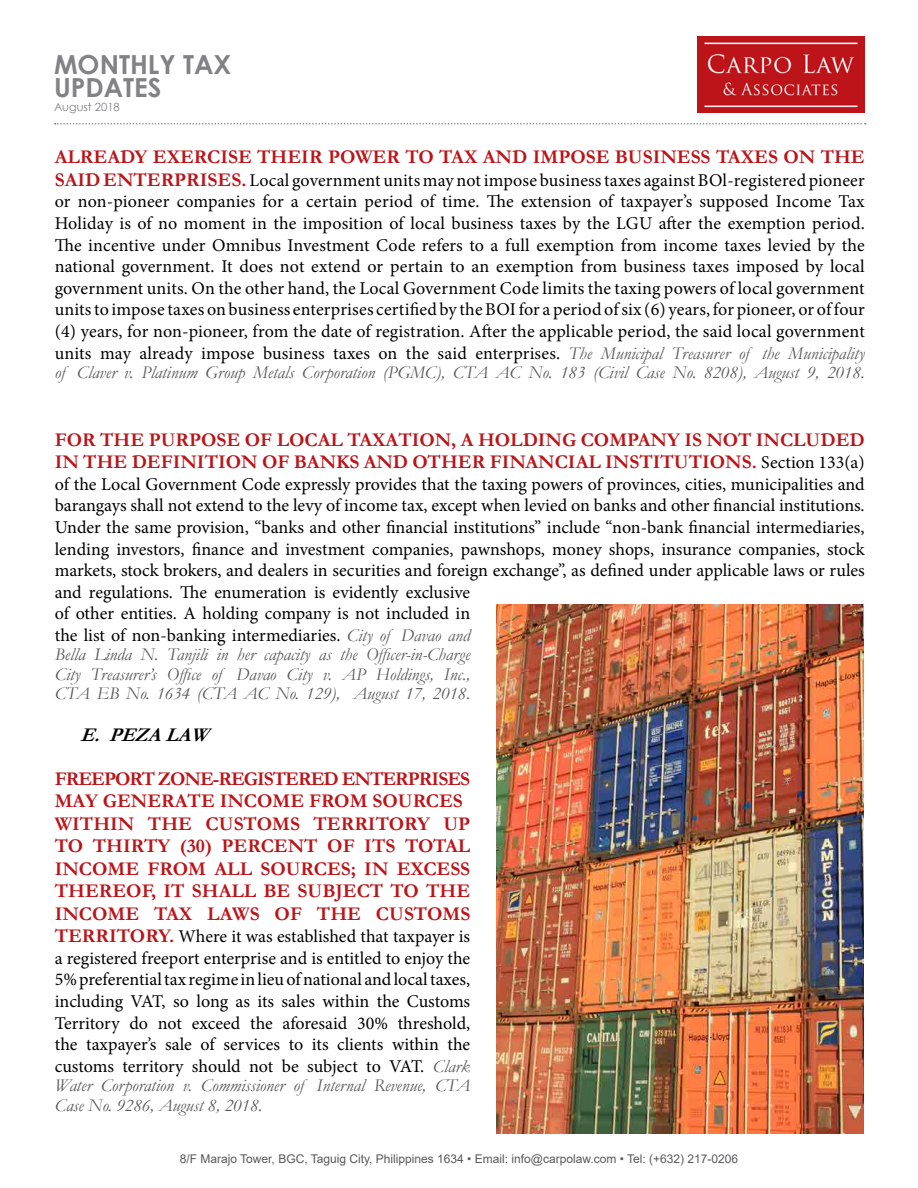
<style>
.page{position:relative;width:918px;height:1188px;background:#fff}
.page>*{position:absolute;margin:0;border:0;box-sizing:border-box;transform-origin:0 0}
.t1{font:700 26.25px/23.2px "Century Gothic";color:#808285}
.t2{font:700 19.5px/22.5px "Garamond";color:#bc1419}
.t3{font:italic 700 19.5px "Garamond";color:#000}
.t4{font:18px/21.6px "Minion Pro";color:#000;text-align:justify}
.t5{font:italic 18px/19.5px "Garamond";color:#58595b;text-align:justify}
.t6{font:12px "Arial";color:#58595b}
.t7{font:11.25px "Century Gothic";color:#808285}
.s1{font-family:"Garamond";font-weight:700;font-size:19.5px;color:#bc1419}
.s2{font-family:"Garamond";font-style:italic;color:#58595b}
.s3{font-family:"Minion Pro";font-weight:400;font-size:18px;color:#000}
</style>
<div class="page">
<img style="left:497px;top:605px;width:366px;height:529px">
<svg style="left:55px;top:123px;width:811px;height:2px"></svg>
<img style="left:697px;top:37px;width:168px;height:75px">
<h1 class="t1" style="left:54px;top:51px;width:179px">MONTHLY TAX<br>UPDATES</h1>
<p class="t7" style="left:54px;top:99px;width:67px">August 2018</p>
<p class="t2" style="left:55px;top:146px;width:812px">ALREADY EXERCISE THEIR POWER TO TAX AND IMPOSE BUSINESS TAXES ON THE</p>
<p class="t4" style="left:55px;top:169px;width:812px"><span class="s1">SAID ENTERPRISES.</span> Local government units may not impose business taxes against BOl-registered pioneer or non-pioneer companies for a certain period of time. The extension of taxpayer’s supposed Income Tax Holiday is of no moment in the imposition of local business taxes by the LGU after the exemption period.<br>The incentive under Omnibus Investment Code refers to a full exemption from income taxes levied by the national government. It does not extend or pertain to an exemption from business taxes imposed by local government units. On the other hand, the Local Government Code limits the taxing powers of local government units to impose taxes on business enterprises certified by the BOI for a period of six (6) years, for pioneer, or of four (4) years, for non-pioneer, from the date of registration. After the applicable period, the said local government units may already impose business taxes on the said enterprises. <span class="s2">The Municipal Treasurer of the Municipality</span></p>
<p class="t5" style="left:55px;top:362px;width:812px">of Claver v. Platinum Group Metals Corporation (PGMC), CTA AC No. 183 (Civil Case No. 8208), August 9, 2018.</p>
<p class="t2" style="left:55px;top:428px;width:812px">FOR THE PURPOSE OF LOCAL TAXATION, A HOLDING COMPANY IS NOT INCLUDED<br>IN THE DEFINITION OF BANKS AND OTHER FINANCIAL INSTITUTIONS. <span class="s3">Section 133(a)</span></p>
<p class="t4" style="left:55px;top:473px;width:812px;text-align:left">of the Local Government Code expressly provides that the taxing powers of provinces, cities, municipalities and barangays shall not extend to the levy of income tax, except when levied on banks and other financial institutions.<br>Under the same provision, “banks and other financial institutions” include “non-bank financial intermediaries, lending investors, finance and investment companies, pawnshops, money shops, insurance companies, stock markets, stock brokers, and dealers in securities and foreign exchange”, as defined under applicable laws or rules and regulations. The enumeration is evidently exclusive<br>of other entities. A holding company is not included in<br>the list of non-banking intermediaries. <span class="s2">City of Davao and</span></p>
<p class="t5" style="left:55px;top:645px;width:417px">Bella Linda N. Tanjili in her capacity as the Officer-in-Charge City Treasurer’s Office of Davao City v. AP Holdings, Inc., CTA EB No. 1634 (CTA AC No. 129), August 17, 2018.</p>
<p class="t3" style="left:80px;top:721px;width:139px">E. PEZALAW</p>
<p class="t2" style="left:55px;top:767px;width:417px">FREEPORT ZONE-REGISTERED ENTERPRISES MAY GENERATE INCOME FROM SOURCES WITHIN THE CUSTOMS TERRITORY UP TO THIRTY (30) PERCENT OF ITS TOTAL INCOME FROM ALL SOURCES; IN EXCESS THEREOF, IT SHALL BE SUBJECT TO THE INCOME TAX LAWS OF THE CUSTOMS</p>
<p class="t4" style="left:55px;top:926px;width:417px"><span class="s1">TERRITORY.</span> Where it was established that taxpayer is a registered freeport enterprise and is entitled to enjoy the 5% preferential tax regime in lieu of national and local taxes, including VAT, so long as its sales within the Customs Territory do not exceed the aforesaid 30% threshold, the taxpayer’s sale of services to its clients within the customs territory should not be subject to VAT. <span class="s2">Clark</span></p>
<p class="t5" style="left:55px;top:1075px;width:417px">Water Corporation v. Commissioner of Internal Revenue, CTA<br>Case No. 9286, August 8, 2018.</p>
<p class="t6" style="left:180px;top:1151px;width:560px">8/F Marajo Tower, BGC, Taguig City, Philippines 1634 • Email: info@carpolaw.com • Tel: (+632) 217-0206</p>
</div>
